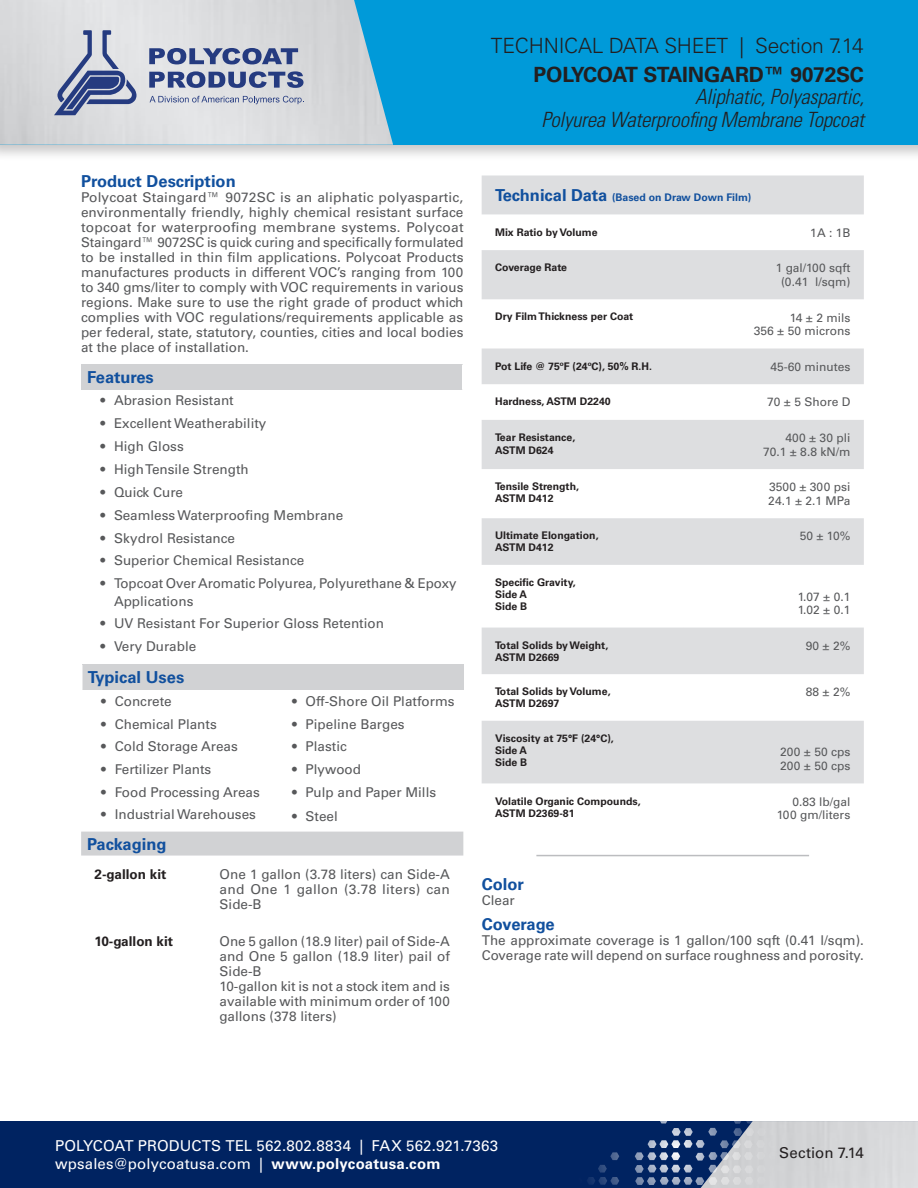
<style>
.page{position:relative;width:918px;height:1188px;background:#fff}
.page>*{position:absolute;margin:0;border:0;box-sizing:border-box;transform-origin:0 0}
.t1{font:italic 300 condensed 21px/22.5px "Univers LT Std";letter-spacing:-.01em;color:#231f20;text-align:right}
.t2{font:300 21px "Univers LT Std";letter-spacing:-.01em;color:#231f20}
.t3{font:700 21px "Univers LT Std";letter-spacing:-.01em;color:#231f20}
.t4{font:700 16.5px "Univers LT Std";color:#11509e}
.t5{font:700 16.5px "Univers LT Std";letter-spacing:-.02em;color:#11509e}
.t6{font:15px/18px "Univers LT Std";letter-spacing:.01em;color:#fff}
.t7{font:15px "Univers LT Std";letter-spacing:.005em;color:#231f20}
.t8{font:13.5px/15px "Univers LT Std";color:#57585a}
.t9{font:700 13.5px "Univers LT Std";color:#231f20}
.t10{font:12px/13.5px "Univers LT Std";color:#57585a;text-align:right}
.t11{font:700 10.5px/12px "Univers LT Std";color:#231f20}
.t12{font:700 10.5px "Univers LT Std";color:#11509e}
.s1{font-size:16.5px}
.s2{font-weight:700}
</style>
<div class="page">
<div style="left:0;top:0;width:918px;height:162px;background:#231f20;opacity:.25"></div>
<div style="left:0;top:0;width:918px;height:145px;background:#009ad9"></div>
<img style="left:0;top:0;width:393px;height:145px">
<svg style="left:54px;top:30px;width:82px;height:85px;background:#a4abc2"></svg>
<svg style="left:149px;top:71px;width:155px;height:17px;background:#7885ab"></svg>
<svg style="left:149px;top:48px;width:149px;height:16px;background:#7885ab"></svg>
<svg style="left:150px;top:96px;width:154px;height:8px"></svg>
<div style="left:0;top:1121px;width:918px;height:67px;background:#002361"></div>
<div style="left:700px;top:1121px;width:218px;height:67px;background:#d5d6d8"></div>
<svg style="left:587px;top:1152px;width:32px;height:33px"></svg>
<svg style="left:635px;top:1121px;width:144px;height:64px"></svg>
<div style="left:81px;top:365px;width:382px;height:25px;background:#d1d2d4"></div>
<hr style="left:462px;top:365px;width:2px;height:25px;background:#fff">
<div style="left:82px;top:665px;width:382px;height:25px;background:#d1d2d4"></div>
<div style="left:81px;top:832px;width:382px;height:24px;background:#d1d2d4"></div>
<hr style="left:536px;top:855px;width:273px;height:1px;background:#bcbdc0">
<svg style="left:482px;top:176px;width:382px;height:607px;fill:#dddee0"></svg>
<p class="t4" style="left:81px;top:172px;width:156px">Product Description</p>
<p class="t8" style="left:81px;top:190px;width:384px;text-align:justify">Polycoat Staingard™ 9072SC is an aliphatic polyaspartic, environmentally friendly, highly chemical resistant surface topcoat for waterproofing membrane systems. Polycoat Staingard™ 9072SC is quick curing and specifically formulated to be installed in thin film applications. Polycoat Products manufactures products in different VOC’s ranging from 100 to 340 gms/liter to comply with VOC requirements in various regions. Make sure to use the right grade of product which complies with VOC regulations/requirements applicable as per federal, state, statutory, counties, cities and local bodies at the place of installation.</p>
<p class="t4" style="left:87px;top:367px;width:68px">Features</p>
<p class="t8" style="left:100px;top:393px;width:135px">• Abrasion Resistant</p>
<p class="t8" style="left:100px;top:416px;width:167px">• Excellent Weatherability</p>
<p class="t8" style="left:100px;top:439px;width:85px">• High Gloss</p>
<p class="t8" style="left:100px;top:462px;width:150px">• High Tensile Strength</p>
<p class="t8" style="left:100px;top:485px;width:84px">• Quick Cure</p>
<p class="t8" style="left:100px;top:508px;width:244px">• Seamless Waterproofing Membrane</p>
<p class="t8" style="left:100px;top:530px;width:136px">• Skydrol Resistance</p>
<p class="t8" style="left:100px;top:553px;width:205px">• Superior Chemical Resistance</p>
<p class="t8" style="left:114px;top:575px;width:344px;line-height:18px;text-indent:-14px">• Topcoat Over Aromatic Polyurea, Polyurethane &amp; Epoxy<br>Applications</p>
<p class="t8" style="left:100px;top:616px;width:285px">• UV Resistant For Superior Gloss Retention</p>
<p class="t8" style="left:100px;top:639px;width:97px">• Very Durable</p>
<p class="t4" style="left:88px;top:667px;width:98px">Typical Uses</p>
<p class="t8" style="left:101px;top:693px;width:72px">• Concrete</p>
<p class="t8" style="left:292px;top:693px;width:164px">• Off-Shore Oil Platforms</p>
<p class="t8" style="left:101px;top:716px;width:117px">• Chemical Plants</p>
<p class="t8" style="left:292px;top:716px;width:114px">• Pipeline Barges</p>
<p class="t8" style="left:101px;top:739px;width:138px">• Cold Storage Areas</p>
<p class="t8" style="left:292px;top:739px;width:56px">• Plastic</p>
<p class="t8" style="left:101px;top:762px;width:112px">• Fertilizer Plants</p>
<p class="t8" style="left:101px;top:785px;width:160px">• Food Processing Areas</p>
<p class="t8" style="left:101px;top:807px;width:156px">• Industrial Warehouses</p>
<p class="t8" style="left:292px;top:762px;width:70px">• Plywood</p>
<p class="t8" style="left:292px;top:785px;width:146px">• Pulp and Paper Mills</p>
<p class="t8" style="left:292px;top:809px;width:47px">• Steel</p>
<p class="t4" style="left:87px;top:834px;width:81px">Packaging</p>
<p class="t9" style="left:95px;top:866px;width:73px">2-gallon kit</p>
<p class="t8" style="left:220px;top:867px;width:232px;text-align:justify">One 1 gallon (3.78 liters) can Side-A and One 1 gallon (3.78 liters) can Side-B</p>
<p class="t9" style="left:95px;top:933px;width:80px">10-gallon kit</p>
<p class="t8" style="left:220px;top:933px;width:232px">One 5 gallon (18.9 liter) pail of Side-A and One 5 gallon (18.9 liter) pail of<br>Side-B<br>10-gallon kit is not a stock item and is available with minimum order of 100 gallons (378 liters)</p>
<h1 class="t2" style="left:491px;top:33px;width:375px">TECHNICAL DATA SHEET | Section 7.14</h1>
<h1 class="t3" style="left:534px;top:62px;width:332px">POLYCOAT STAINGARD™ 9072SC</h1>
<h1 class="t1" style="left:541px;top:86px;width:324px">Aliphatic, Polyaspartic,<br>Polyurea Waterproofing Membrane Topcoat</h1>
<p class="t12" style="left:495px;top:191px;width:258px"><span class="s1">Technical Data</span> (Based on Draw Down Film)</p>
<p class="t11" style="left:495px;top:226px;width:104px">Mix Ratio by Volume</p>
<p class="t10" style="left:810px;top:226px;width:42px">1A : 1B</p>
<p class="t11" style="left:495px;top:262px;width:73px">Coverage Rate</p>
<p class="t10" style="left:776px;top:261px;width:76px;text-align:center">1 gal/100 sqft (0.41 l/sqm)</p>
<p class="t11" style="left:495px;top:311px;width:140px">Dry Film Thickness per Coat</p>
<p class="t10" style="left:754px;top:311px;width:98px">14 ± 2 mils<br>356 ± 50 microns</p>
<p class="t11" style="left:495px;top:360px;width:158px">Pot Life @ 75ºF (24ºC), 50% R.H.</p>
<p class="t10" style="left:770px;top:360px;width:82px">45-60 minutes</p>
<p class="t11" style="left:495px;top:396px;width:117px">Hardness, ASTM D2240</p>
<p class="t10" style="left:767px;top:395px;width:85px">70 ± 5 Shore D</p>
<p class="t11" style="left:495px;top:431px;width:82px;line-height:13.5px">Tear Resistance,<br>ASTM D624</p>
<p class="t10" style="left:763px;top:431px;width:89px">400 ± 30 pli<br>70.1 ± 8.8 kN/m</p>
<p class="t11" style="left:495px;top:481px;width:85px">Tensile Strength,<br>ASTM D412</p>
<p class="t10" style="left:768px;top:480px;width:84px;text-align:left">3500 ± 300 psi<br>24.1 ± 2.1 MPa</p>
<p class="t11" style="left:495px;top:530px;width:105px">Ultimate Elongation,<br>ASTM D412</p>
<p class="t10" style="left:800px;top:530px;width:52px">50 ± 10%</p>
<p class="t11" style="left:495px;top:576px;width:82px">Specific Gravity,<br>Side A<br>Side B</p>
<p class="t10" style="left:798px;top:590px;width:54px;text-align:left">1.07 ± 0.1<br>1.02 ± 0.1</p>
<p class="t11" style="left:495px;top:639px;width:115px">Total Solids by Weight,<br>ASTM D2669</p>
<p class="t10" style="left:806px;top:639px;width:46px">90 ± 2%</p>
<p class="t11" style="left:495px;top:686px;width:117px">Total Solids by Volume,<br>ASTM D2697</p>
<p class="t10" style="left:806px;top:685px;width:46px">88 ± 2%</p>
<p class="t11" style="left:495px;top:732px;width:120px">Viscosity at 75°F (24°C),<br>Side A<br>Side B</p>
<p class="t10" style="left:780px;top:746px;width:72px;text-align:left">200 ± 50 cps<br>200 ± 50 cps</p>
<p class="t11" style="left:495px;top:795px;width:147px">Volatile Organic Compounds,<br>ASTM D2369-81</p>
<p class="t10" style="left:777px;top:795px;width:75px">0.83 lb/gal<br>100 gm/liters</p>
<p class="t4" style="left:482px;top:875px;width:44px">Color</p>
<p class="t8" style="left:482px;top:893px;width:35px">Clear</p>
<p class="t5" style="left:482px;top:914px;width:74px">Coverage</p>
<p class="t8" style="left:482px;top:933px;width:384px">The approximate coverage is 1 gallon/100 sqft (0.41 l/sqm).<br>Coverage rate will depend on surface roughness and porosity.</p>
<p class="t6" style="left:55px;top:1137px;width:445px">POLYCOAT PRODUCTS TEL 562.802.8834 | FAX 562.921.7363 wpsales@polycoatusa.com | <span class="s2">www.polycoatusa.com</span></p>
<p class="t7" style="left:779px;top:1144px;width:86px">Section 7.14</p>
</div>
